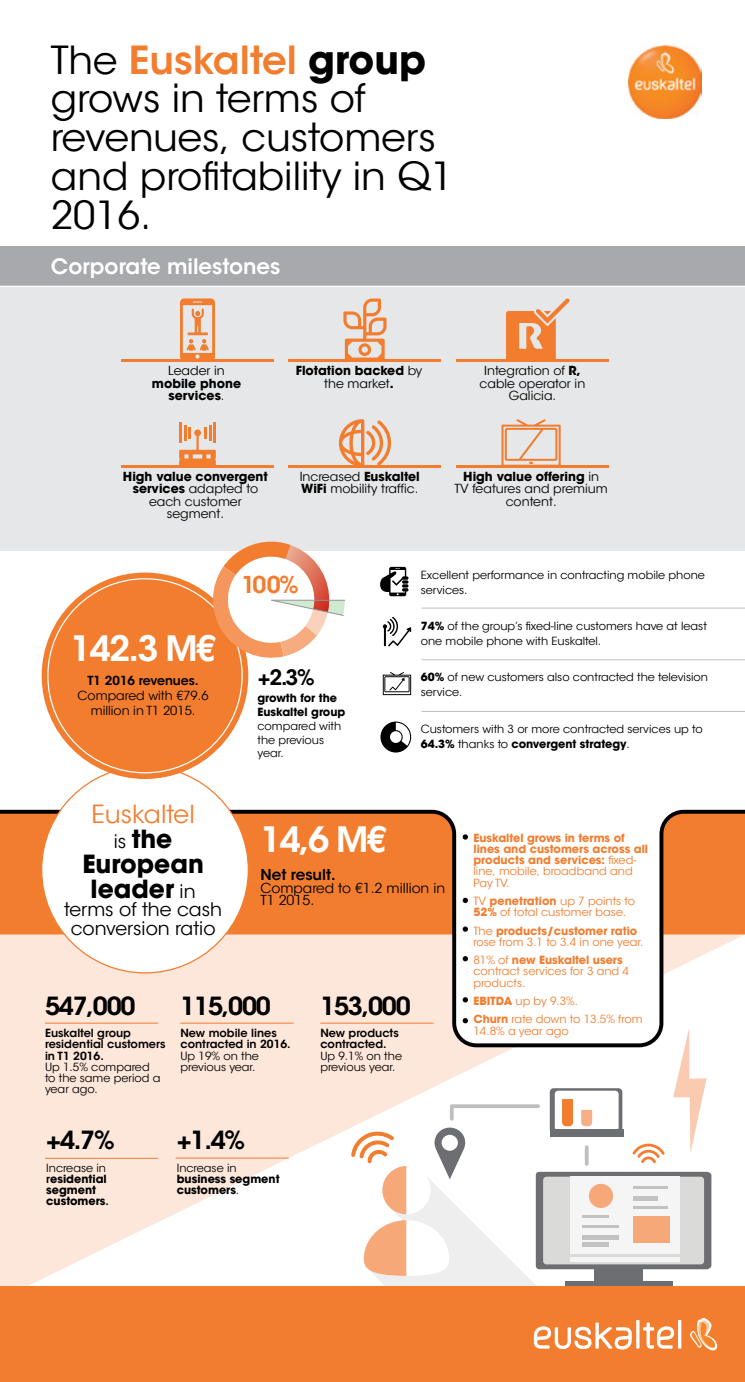
<style>
.page{position:relative;width:745px;height:1382px;background:#fff}
.page>*{position:absolute;margin:0;border:0;box-sizing:border-box;transform-origin:0 0}
.t1{font:38.75px/38.8px "ITC Avant Garde Std";color:#000}
.t2{font:600 35px "ITC Avant Garde Std";color:#fff}
.t3{font:600 25px "ITC Avant Garde Std";letter-spacing:-.05em;color:#000}
.t4{font:700 25px/25px "ITC Avant Garde Std";color:#000;text-align:center}
.t5{font:600 23.25px "ITC Avant Garde Std";color:#f27d2f}
.t6{font:600 21.25px "ITC Avant Garde Std";color:#fff}
.t7{font:600 21.25px "ITC Avant Garde Std";color:#000}
.t8{font:18.75px/18.8px "ITC Avant Garde Std";color:#000;text-align:center}
.t9{font:600 15px "ITC Avant Garde Std";color:#000}
.t10{font:13.75px/12.5px "ITC Avant Garde Std";color:#000}
.t11{font:12.5px/12.5px "ITC Avant Garde Std";color:#000;text-align:center}
.t12{font:700 12.5px/12.5px "ITC Avant Garde Std";color:#000;text-align:center}
.t13{font:600 12.5px "ITC Avant Garde Std";color:#000}
.t14{font:11.25px/11.2px "ITC Avant Garde Std";color:#000}
.t15{font:11.25px/11.2px "ITC Avant Garde Std";color:#f27d2f}
.t16{font:700 11.25px/11.2px "ITC Avant Garde Std";color:#f27d2f}
.t17{font:600 11.25px/11.2px "ITC Avant Garde Std";color:#000}
.t18{font:700 11.25px/11.2px "ITC Avant Garde Std";color:#000}
.s1{font-weight:600;color:#f27d2f}
.s2{font-weight:700}
.s3{font-weight:400}
.s4{font-weight:400;color:#f27d2f}
.s5{font-weight:400;font-size:18.75px}
.s6{font-weight:600}
</style>
<div class="page">
<svg style="left:0;top:1049px;width:351px;height:237px;fill:#fde7db"></svg>
<div style="left:0;top:268px;width:744px;height:283px;background:#e6e7e8"></div>
<div style="left:0;top:246px;width:744px;height:40px;background:#a7a9ac"></div>
<svg style="left:380px;top:722px;width:31px;height:30px"></svg>
<svg style="left:0;top:808px;width:744px;height:241px;background:#f5c09e"></svg>
<div style="left:42px;top:766px;width:206px;height:207px;background:#fff;border-radius:50%"></div>
<div style="left:42px;top:573px;width:206px;height:206px;background:#f27d2f;border-radius:50%"></div>
<div style="left:0;top:1286px;width:744px;height:96px;background:#f27d2f"></div>
<hr style="left:121px;top:359px;width:152px;height:3px;background:#f27d2f">
<hr style="left:121px;top:465px;width:152px;height:3px;background:#f27d2f">
<hr style="left:288px;top:359px;width:153px;height:3px;background:#f27d2f">
<hr style="left:288px;top:465px;width:153px;height:3px;background:#f27d2f">
<hr style="left:456px;top:359px;width:152px;height:3px;background:#f27d2f">
<hr style="left:456px;top:465px;width:152px;height:3px;background:#f27d2f">
<svg style="left:690px;top:1318px;width:26px;height:33px"></svg>
<svg style="left:677px;top:1320px;width:4px;height:29px"></svg>
<svg style="left:635px;top:1320px;width:4px;height:29px"></svg>
<svg style="left:643px;top:1322px;width:30px;height:27px"></svg>
<svg style="left:533px;top:1322px;width:98px;height:27px"></svg>
<svg style="left:180px;top:298px;width:35px;height:61px"></svg>
<svg style="left:343px;top:298px;width:43px;height:61px"></svg>
<svg style="left:506px;top:298px;width:63px;height:61px"></svg>
<hr style="left:179px;top:423px;width:2px;height:20px;background:#f27d2f">
<svg style="left:179px;top:425px;width:37px;height:40px"></svg>
<hr style="left:213px;top:423px;width:3px;height:20px;background:#f27d2f">
<svg style="left:338px;top:419px;width:53px;height:46px"></svg>
<svg style="left:501px;top:419px;width:59px;height:46px"></svg>
<svg style="left:209px;top:541px;width:136px;height:121px"></svg>
<hr style="left:421px;top:608px;width:323px;height:1px;background:#bcbec0">
<hr style="left:0;top:286px;width:744px;height:1px;background:#fff">
<hr style="left:421px;top:659px;width:323px;height:1px;background:#bcbec0">
<hr style="left:421px;top:711px;width:323px;height:1px;background:#bcbec0">
<svg style="left:380px;top:567px;width:28px;height:29px"></svg>
<svg style="left:382px;top:617px;width:29px;height:29px"></svg>
<svg style="left:382px;top:672px;width:29px;height:23px"></svg>
<hr style="left:45px;top:1023px;width:113px;height:1px;background:#f27d2f">
<hr style="left:45px;top:1158px;width:113px;height:1px;background:#f27d2f">
<hr style="left:175px;top:1158px;width:113px;height:1px;background:#f27d2f">
<hr style="left:180px;top:1023px;width:113px;height:1px;background:#f27d2f">
<hr style="left:320px;top:1023px;width:113px;height:1px;background:#f27d2f">
<img style="left:628px;top:45px;width:72px;height:73px">
<svg style="left:351px;top:811px;width:393px;height:475px"></svg>
<h1 class="t1" style="left:51px;top:41px;width:404px">The <span class="s1">Euskaltel</span> <span class="s2">group </span>grows in terms of revenues, customers and profitability in Q1<br>2016.</h1>
<h3 class="t6" style="left:51px;top:253px;width:231px">Corporate milestones</h3>
<p class="t11" style="left:168px;top:365px;width:58px">Leader in</p>
<p class="t12" style="left:152px;top:377px;width:91px">mobile phone services<span class="s3">.</span></p>
<p class="t12" style="left:295px;top:364px;width:128px">Flotation backed <span class="s3">by the market</span>.</p>
<p class="t11" style="left:479px;top:365px;width:107px">Integration of <span class="s2">R, </span>cable operator in<br>Galicia.</p>
<p class="t11" style="left:123px;top:470px;width:146px"><span class="s2">High value convergent services</span> adapted to each customer segment.</p>
<p class="t11" style="left:299px;top:470px;width:122px;text-align:left">Increased <span class="s2">Euskaltel<br>WiFi</span> mobility traffic.</p>
<p class="t11" style="left:454px;top:470px;width:155px"><span class="s2">High value offering</span> in<br>TV features and premium content.</p>
<h2 class="t2" style="left:70px;top:626px;width:147px">142.3 M€</h2>
<p class="t13" style="left:87px;top:673px;width:112px">T1 2016 revenues.</p>
<p class="t11" style="left:78px;top:688px;width:132px;line-height:15px">Compared with €79.6 million in T1 2015.</p>
<h3 class="t5" style="left:241px;top:570px;width:59px">100%</h3>
<h3 class="t7" style="left:257px;top:664px;width:59px">+2.3%</h3>
<p class="t18" style="left:257px;top:691px;width:89px;line-height:13.8px">growth for the<br>Euskaltel group</p>
<p class="t14" style="left:257px;top:719px;width:85px;line-height:13.8px">compared with the previous year.</p>
<p class="t14" style="left:420px;top:567px;width:285px;line-height:15px">Excellent performance in contracting mobile phone services.</p>
<p class="t14" style="left:420px;top:619px;width:287px;line-height:15px"><span class="s2">74%</span> of the group’s fixed-line customers have at least one mobile phone with Euskaltel.</p>
<p class="t14" style="left:420px;top:670px;width:288px;line-height:15px"><span class="s2">60%</span> of new customers also contracted the television service.</p>
<p class="t14" style="left:420px;top:721px;width:283px;line-height:15px">Customers with 3 or more contracted services up to<br><span class="s2">64.3%</span> thanks to <span class="s2">convergent strategy</span>.</p>
<h3 class="t4" style="left:82px;top:801px;width:123px"><span class="s4">Euskaltel </span><span class="s5">is</span> the<br>European leader <span class="s5">in</span></h3>
<h3 class="t8" style="left:64px;top:900px;width:159px">terms of the cash conversion ratio</h3>
<h2 class="t2" style="left:260px;top:817px;width:127px">14,6 M€</h2>
<h3 class="t9" style="left:260px;top:865px;width:77px">Net result.</h3>
<p class="t10" style="left:260px;top:882px;width:186px">Compared to €1.2 million in<br>T1 2015.</p>
<h3 class="t3" style="left:45px;top:989px;width:92px">547,000</h3>
<p class="t17" style="left:45px;top:1027px;width:122px">Euskaltel group residential customers in T1 2016.</p>
<p class="t14" style="left:45px;top:1061px;width:117px">Up 1.5% compared to the same period a year ago.</p>
<h3 class="t3" style="left:180px;top:989px;width:92px">115,000</h3>
<p class="t17" style="left:180px;top:1027px;width:112px">New mobile lines contracted in 2016.</p>
<p class="t14" style="left:180px;top:1050px;width:80px">Up 19% on the previous year.</p>
<h3 class="t3" style="left:46px;top:1124px;width:70px">+4.7%</h3>
<p class="t18" style="left:46px;top:1162px;width:64px"><span class="s3">Increase in </span><span class="s6">r</span>esidential segment customers<span class="s6">.</span></p>
<h3 class="t3" style="left:177px;top:1124px;width:70px">+1.4%</h3>
<p class="t14" style="left:177px;top:1162px;width:61px">Increase in</p>
<p class="t18" style="left:177px;top:1173px;width:104px">business segment customers<span class="s3">.</span></p>
<h3 class="t3" style="left:320px;top:989px;width:92px">153,000</h3>
<p class="t17" style="left:320px;top:1027px;width:80px">New products contracted.</p>
<p class="t14" style="left:320px;top:1050px;width:83px">Up 9.1% on the previous year.</p>
<p class="t16" style="left:473px;top:832px;width:176px">Euskaltel grows in terms of lines and customers across all products and services: <span class="s3">fixed&shy;line, mobile, broadband and<br>Pay TV.</span></p>
<p class="t15" style="left:473px;top:895px;width:163px">TV <span class="s2">penetration</span> up 7 points to<br><span class="s2">52%</span> of total customer base.</p>
<p class="t15" style="left:473px;top:925px;width:171px">The <span class="s2">products/customer ratio </span>rose from 3.1 to 3.4 in one year.</p>
<p class="t15" style="left:473px;top:955px;width:157px">81% of <span class="s2">new Euskaltel users </span>contract services for 3 and 4 products.</p>
<p class="t15" style="left:473px;top:992px;width:170px;line-height:18.4px"><span class="s2">EBITDA</span> up by 9.3%.<br><span class="s2">Churn</span> rate down to 13.5% from</p>
<p class="t15" style="left:473px;top:1025px;width:97px">14.8% a year ago</p>
</div>
